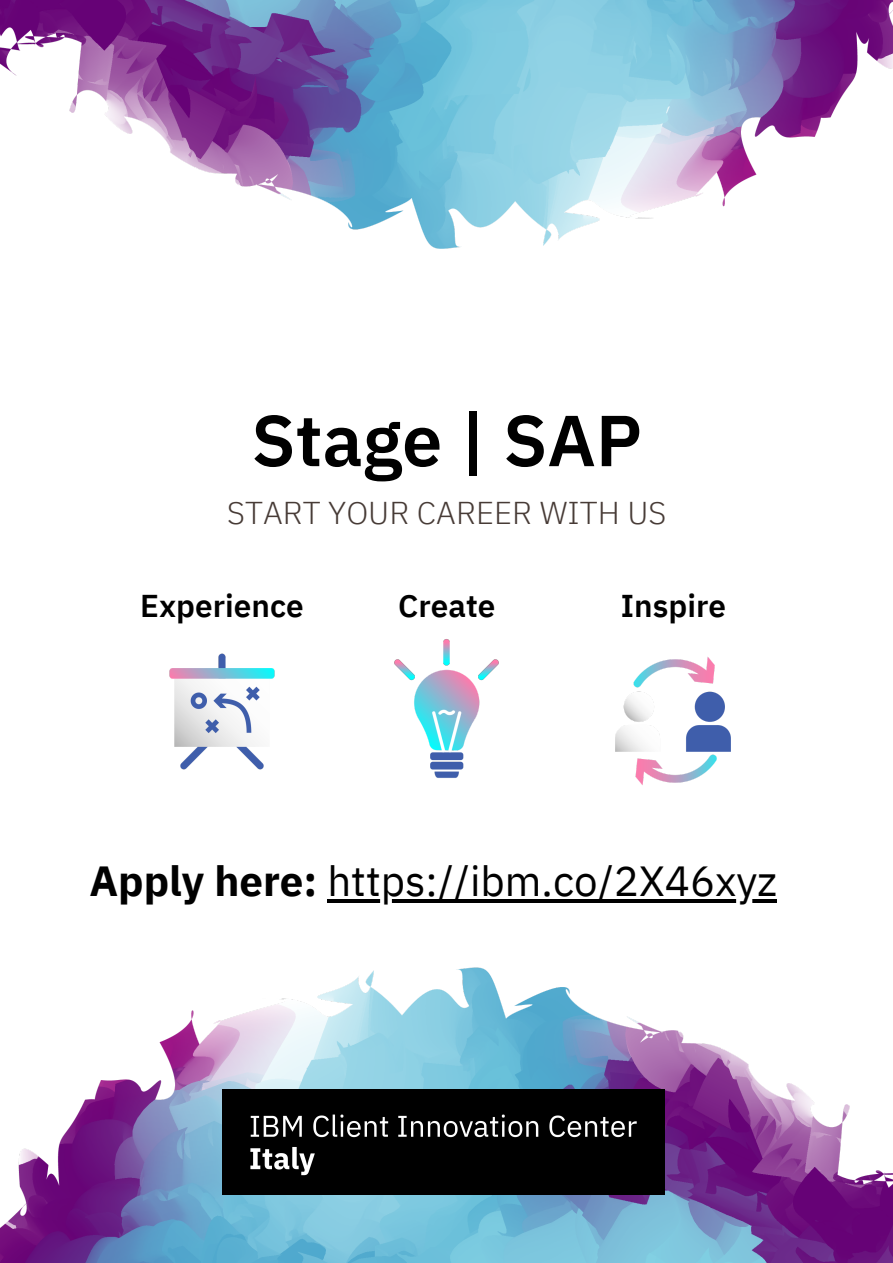
<style>
.page{position:relative;width:893px;height:1263px;background:#fff}
.page>*{position:absolute;margin:0;border:0;box-sizing:border-box;transform-origin:0 0}
.t1{font:600 72px "IBM Plex Sans Hebrew";color:#000}
.t2{font:42px "IBM Plex Sans";color:#000}
.t3{font:600 31.5px "IBM Plex Sans Hebrew";color:#000}
.t4{font:300 31.5px "IBM Plex Sans Hebrew";color:#473b36}
.s1{font-weight:700}
</style>
<div class="page">
<img style="left:0;top:967px;width:893px;height:296px">
<img style="left:222px;top:1089px;width:442px;height:105px">
<img style="left:0;top:0;width:893px;height:249px">
<img style="left:394px;top:639px;width:105px;height:139px">
<img style="left:615px;top:657px;width:116px;height:128px">
<img style="left:169px;top:653px;width:106px;height:117px">
<svg style="left:327px;top:899px;width:450px;height:3px"></svg>
<h1 class="t1" style="left:251px;top:392px;width:392px">Stage | SAP</h1>
<p class="t4" style="left:227px;top:492px;width:440px">START YOUR CAREER WITH US</p>
<p class="t3" style="left:140px;top:584px;width:165px">Experience</p>
<p class="t3" style="left:398px;top:584px;width:99px">Create</p>
<p class="t3" style="left:621px;top:584px;width:107px">Inspire</p>
<p class="t2" style="left:89px;top:853px;width:689px"><span class="s1">Apply here:</span> https://ibm.co/2X46xyz</p>
</div>
